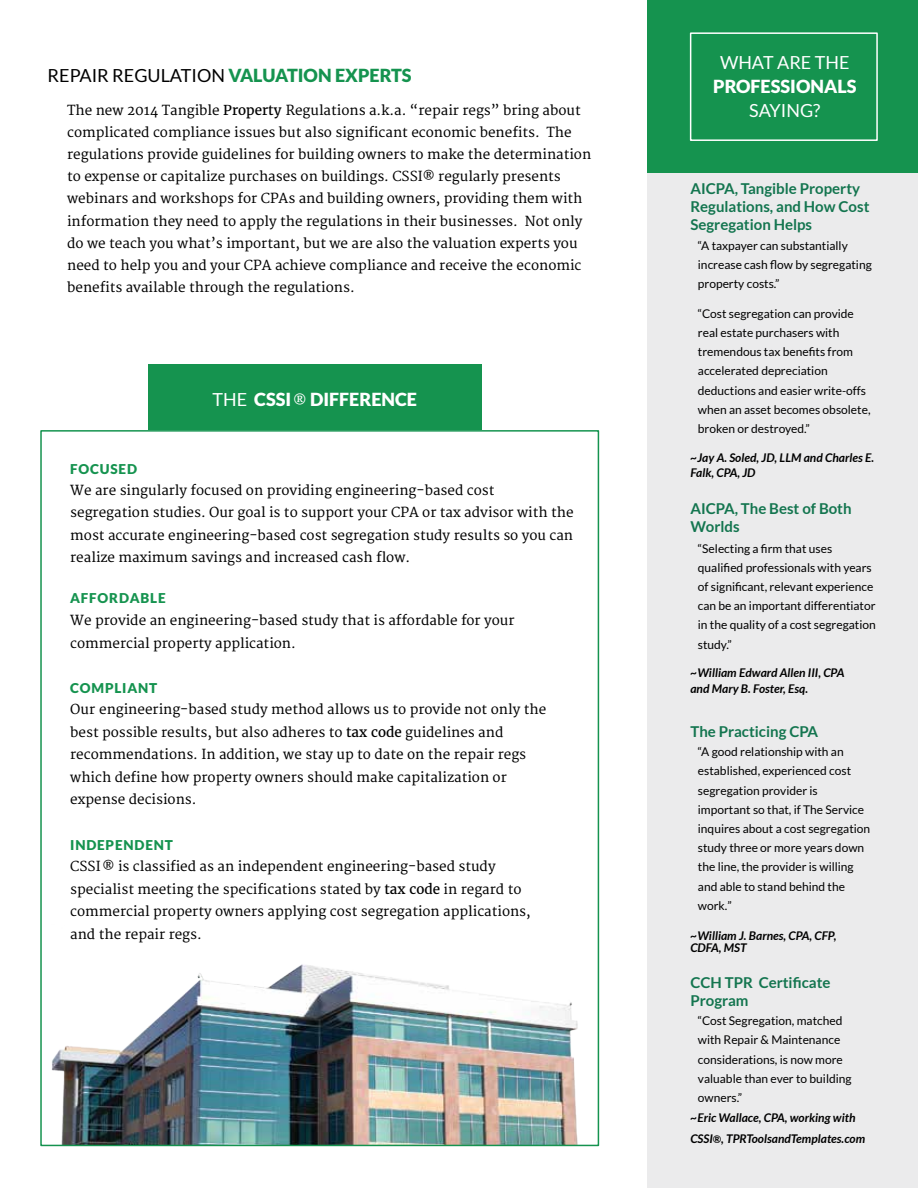
<style>
.page{position:relative;width:918px;height:1188px;background:#fff}
.page>*{position:absolute;margin:0;border:0;box-sizing:border-box;transform-origin:0 0}
.t1{font:18px "Lato";color:#000}
.t2{font:900 18px "Lato";color:#fff}
.t3{font:18px "Lato";color:#fff}
.t4{font:700 15px/18px "Lato";color:#13754f}
.t5{font:13.5px/22.2px "Merriweather";color:#000}
.t6{font:900 13.5px "Lato";letter-spacing:.06em;color:#15934f}
.t7{font:12px/19.2px "Lato";color:#000}
.t8{font:italic 700 12px/15.6px "Lato";color:#000}
.s1{font-weight:900;color:#15934f}
.s2{font-style:inherit}
.s3{font-size:12px}
.s4{font-weight:400}
.s5{font-family:"Merriweather";font-weight:400;font-size:13.5px}
.s6{font-size:10.5px}
</style>
<div class="page">
<img style="left:51px;top:964px;width:527px;height:179px">
<div style="left:648px;top:0;width:270px;height:1188px;background:#ebebec"></div>
<div style="left:148px;top:365px;width:333px;height:65px;background:#15934f"></div>
<div style="left:648px;top:0;width:270px;height:173px;background:#15934f"></div>
<div style="left:690px;top:32px;width:188px;height:109px;border:2px solid #fff"></div>
<h1 class="t1" style="left:48px;top:65px;width:366px">REPAIR REGULATION <span class="s1">VALUATION EXPERTS</span></h1>
<p class="t5" style="left:67px;top:99px;width:526px">The new 2014 Tangible <span class="s2">Property</span> Regulations a.k.a. “repair regs” bring about complicated compliance issues but also significant economic benefits. The regulations provide guidelines for building owners to make the determination to expense or capitalize purchases on buildings. CSSI<span class="s3">®</span> regularly presents webinars and workshops for CPAs and building owners, providing them with information they need to apply the regulations in their businesses. Not only do we teach you what’s important, but we are also the valuation experts you need to help you and your CPA achieve compliance and receive the economic benefits available through the regulations.</p>
<h1 class="t2" style="left:213px;top:389px;width:206px"><span class="s4">THE</span> CSSI<span class="s5">®</span> DIFFERENCE</h1>
<p class="t6" style="left:70px;top:461px;width:68px">FOCUSED</p>
<p class="t5" style="left:70px;top:479px;width:505px;line-height:22.6px">We are singularly focused on providing engineering-based cost segregation studies. Our goal is to support your CPA or tax advisor with the most accurate engineering-based cost segregation study results so you can realize maximum savings and increased cash flow.</p>
<p class="t6" style="left:70px;top:591px;width:97px">AFFORDABLE</p>
<p class="t5" style="left:70px;top:609px;width:446px;line-height:23px">We provide an engineering-based study that is affordable for your commercial property application.</p>
<p class="t6" style="left:70px;top:680px;width:89px">COMPLIANT</p>
<p class="t5" style="left:70px;top:699px;width:477px">Our engineering-based study method allows us to provide not only the best possible results, but also adheres to <span class="s2">tax code</span> guidelines and recommendations. In addition, we stay up to date on the repair regs which define how property owners should make capitalization or expense decisions.</p>
<p class="t6" style="left:70px;top:837px;width:104px">INDEPENDENT</p>
<p class="t5" style="left:70px;top:856px;width:462px;line-height:22.6px">CSSI <span class="s3">®</span> is classified as an independent engineering-based study specialist meeting the specifications stated by <span class="s2">tax code</span> in regard to commercial property owners applying cost segregation applications, and the repair regs.</p>
<h1 class="t3" style="left:720px;top:53px;width:131px">WHAT ARE THE</h1>
<h1 class="t2" style="left:713px;top:76px;width:145px">PROFESSIONALS</h1>
<h1 class="t3" style="left:749px;top:101px;width:73px">SAYING?</h1>
<p class="t4" style="left:690px;top:179px;width:181px">AICPA, Tangible Property<br>Regulations, and How Cost<br>Segregation Helps</p>
<p class="t7" style="left:698px;top:236px;width:175px">“A taxpayer can substantially increase cash flow by segregating property costs.”</p>
<p class="t7" style="left:698px;top:304px;width:174px">“Cost segregation can provide real estate purchasers with tremendous tax benefits from accelerated depreciation deductions and easier write-offs when an asset becomes obsolete, broken or destroyed.”</p>
<p class="t8" style="left:690px;top:450px;width:185px">~Jay A. Soled, JD, LLM and Charles E.<br>Falk, CPA, JD</p>
<p class="t4" style="left:690px;top:500px;width:163px">AICPA, The Best of Both<br>Worlds</p>
<p class="t7" style="left:698px;top:539px;width:179px">“Selecting a firm that uses qualified professionals with years of significant, relevant experience can be an important differentiator in the quality of a cost segregation study.”</p>
<p class="t8" style="left:690px;top:666px;width:155px">~William Edward Allen III, CPA and Mary B. Foster, Esq.</p>
<p class="t4" style="left:690px;top:722px;width:129px">The Practicing CPA</p>
<p class="t7" style="left:698px;top:742px;width:174px">“A good relationship with an established, experienced cost segregation provider is important so that, if The Service inquires about a cost segregation study three or more years down the line, the provider is willing and able to stand behind the work.”</p>
<p class="t8" style="left:690px;top:929px;width:148px;line-height:12.6px">~William J. Barnes, CPA, CFP,<br>CDFA, MST</p>
<p class="t4" style="left:690px;top:973px;width:142px">CCH TPR Certificate<br>Program</p>
<p class="t7" style="left:698px;top:1011px;width:155px">“Cost Segregation, matched with Repair &amp; Maintenance considerations, is now more valuable than ever to building owners.”</p>
<p class="t8" style="left:690px;top:1107px;width:176px;line-height:21px">~Eric Wallace, CPA, working with<br>CSSI<span class="s6">®</span>, TPRToolsandTemplates.com</p>
</div>
